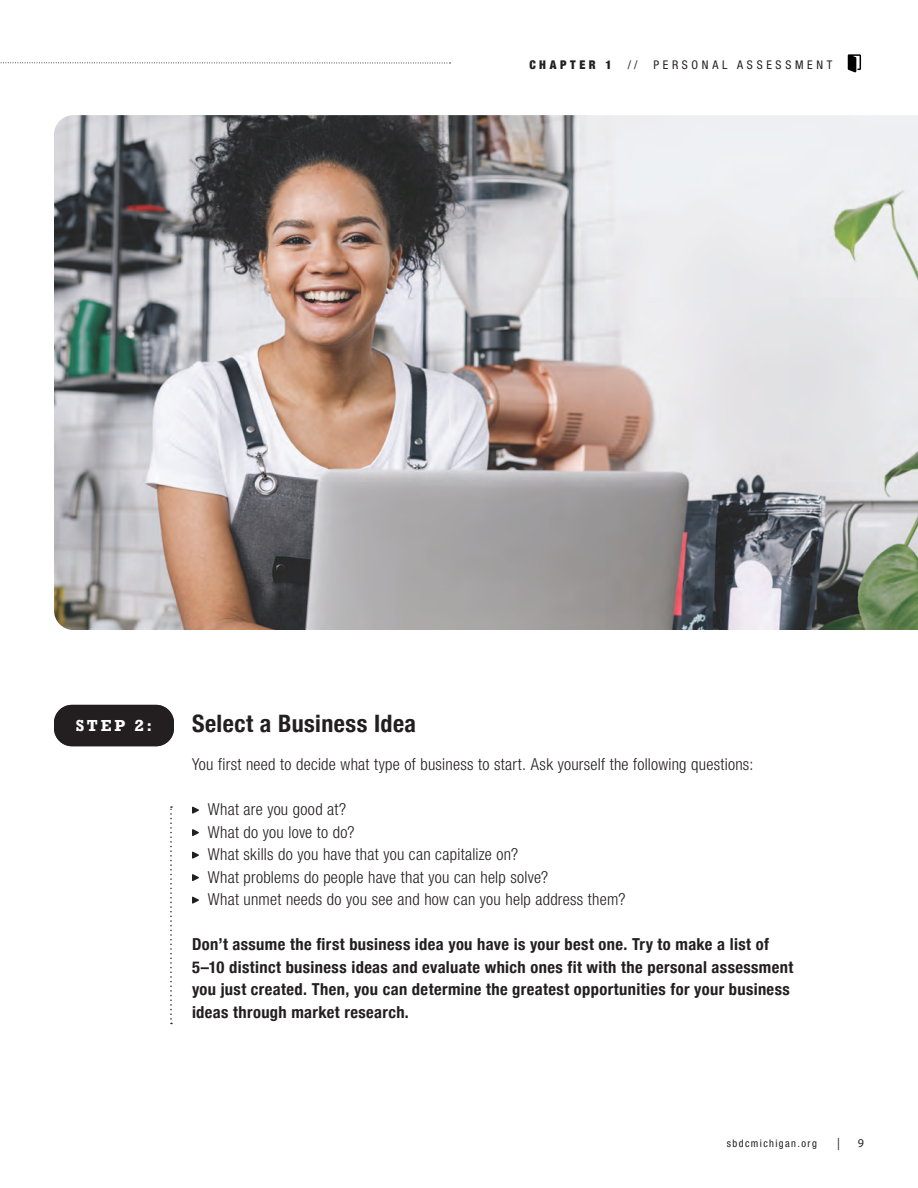
<style>
.page{position:relative;width:918px;height:1188px;background:#fff}
.page>*{position:absolute;margin:0;border:0;box-sizing:border-box;transform-origin:0 0}
.t1{font:700 condensed 24px "Helvetica Neue";letter-spacing:.02em;color:#231f20}
.t2{font:300 condensed 16.5px "Helvetica Neue LT Std";letter-spacing:.015em;color:#231f20}
.t3{font:700 condensed 16.5px/22.5px "Helvetica Neue";letter-spacing:.025em;color:#231f20}
.t4{font:700 15px "Rockwell";color:#fff}
.t5{font:italic condensed 12px "Helvetica Neue 57";letter-spacing:.305em;color:#231f20}
.t6{font:900 condensed 12px "Helvetica Neue";letter-spacing:.3em;color:#231f20}
.t7{font:12px "Myriad Pro";color:#231f20}
.t8{font:italic condensed 10.5px "Helvetica Neue 57";letter-spacing:.135em;color:#231f20}
</style>
<div class="page">
<svg style="left:170px;top:806px;width:2px;height:218px"></svg>
<svg style="left:0;top:62px;width:450px;height:2px"></svg>
<svg style="left:848px;top:54px;width:13px;height:19px"></svg>
<img style="left:54px;top:115px;width:864px;height:515px">
<div style="left:54px;top:705px;width:120px;height:41px;background:#231f20;border-radius:18px"></div>
<svg style="left:192px;top:807px;width:7px;height:7px"></svg>
<svg style="left:192px;top:829px;width:7px;height:7px"></svg>
<svg style="left:192px;top:852px;width:7px;height:7px"></svg>
<svg style="left:192px;top:874px;width:7px;height:7px"></svg>
<svg style="left:192px;top:897px;width:7px;height:7px"></svg>
<p class="t6" style="left:529px;top:55px;width:84px">CHAPTER 1</p>
<p class="t5" style="left:628px;top:58px;width:11px">/ /</p>
<p class="t5" style="left:653px;top:58px;width:180px">PERSONAL ASSESSMENT</p>
<p class="t4" style="left:76px;top:716px;width:78px">STEP 2:</p>
<p class="t1" style="left:192px;top:704px;width:226px">Select a Business Idea</p>
<p class="t2" style="left:192px;top:755px;width:563px">You first need to decide what type of business to start. Ask yourself the following questions:</p>
<p class="t2" style="left:208px;top:800px;width:140px">What are you good at?</p>
<p class="t2" style="left:208px;top:822px;width:148px">What do you love to do?</p>
<p class="t2" style="left:208px;top:845px;width:312px">What skills do you have that you can capitalize on?</p>
<p class="t2" style="left:208px;top:867px;width:342px">What problems do people have that you can help solve?</p>
<p class="t2" style="left:208px;top:890px;width:419px">What unmet needs do you see and how can you help address them?</p>
<p class="t3" style="left:192px;top:932px;width:603px">Don’t assume the first business idea you have is your best one. Try to make a list of<br>5–10 distinct business ideas and evaluate which ones fit with the personal assessment</p>
<p class="t3" style="left:192px;top:977px;width:599px">you just created. Then, you can determine the greatest opportunities for your business</p>
<p class="t3" style="left:192px;top:999px;width:218px">ideas through market research.</p>
<p class="t4" style="left:134px;top:716px;width:11px">4</p>
<p class="t8" style="left:727px;top:1138px;width:92px">sbdcmichigan.org</p>
<p class="t7" style="left:837px;top:1136px;width:4px">|</p>
<p class="t7" style="left:858px;top:1136px;width:8px">9</p>
</div>
